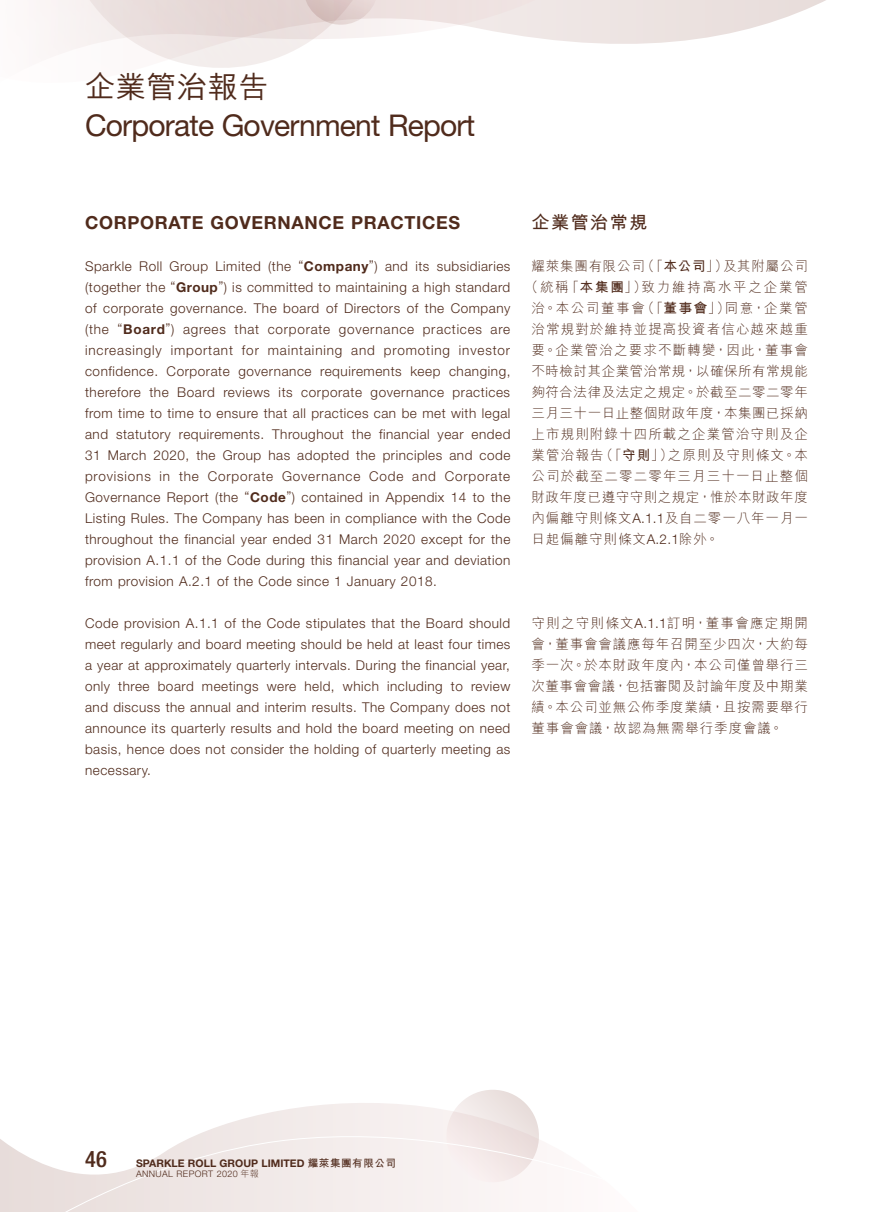
<style>
.page{position:relative;width:893px;height:1212px;background:#fff}
.page>*{position:absolute;margin:0;border:0;box-sizing:border-box;transform-origin:0 0}
.t1{font:30px "Helvetica Neue LT Std";letter-spacing:-.025em;color:#502b1c}
.t2{font:500 30px "M Hei HK";letter-spacing:.025em;color:#502b1c}
.t3{font:500 condensed 22.5px "Helvetica Neue LT Std";color:#502b1c}
.t4{font:700 18px "Helvetica Neue LT Std";letter-spacing:.04em;color:#502b1c}
.t5{font:700 18px "M Hei HK";letter-spacing:.09em;color:#502b1c}
.t6{font:300 13.5px/21px "Helvetica Neue LT Std";letter-spacing:.04em;color:#502b1c;text-align:justify}
.t7{font:300 13.5px/21px "M Hei HK";letter-spacing:.07em;color:#502b1c;text-align:justify}
.t8{font:300 13.5px "M Hei HK";letter-spacing:.04em;color:#502b1c}
.t9{font:300 13.5px "M Hei HK";letter-spacing:.12em;color:#502b1c}
.t10{font:300 13.5px "M Hei HK";letter-spacing:.13em;color:#502b1c}
.t11{font:700 10.5px "Helvetica Neue LT Std";letter-spacing:.005em;color:#502b1c}
.t12{font:300 9px "Helvetica Neue LT Std";letter-spacing:.045em;color:#502b1c}
.s1{font-weight:700}
.s2{font-family:"Helvetica Neue LT Std"}
.s3{font-family:"M Hei HK"}
</style>
<div class="page">
<svg style="left:591px;top:0;width:235px;height:44px"></svg>
<svg style="left:45px;top:0;width:546px;height:54px"></svg>
<svg style="left:67px;top:0;width:311px;height:68px"></svg>
<svg style="left:0;top:1103px;width:442px;height:109px"></svg>
<svg style="left:442px;top:1090px;width:92px;height:26px"></svg>
<svg style="left:13px;top:1116px;width:526px;height:96px"></svg>
<h1 class="t2" style="left:85px;top:66px;width:185px">企業管治報告</h1>
<h1 class="t1" style="left:85px;top:107px;width:392px">Corporate Government Report</h1>
<h3 class="t4" style="left:85px;top:211px;width:377px">CORPORATE GOVERNANCE PRACTICES</h3>
<p class="t6" style="left:85px;top:255px;width:427px">Sparkle Roll Group Limited (the “<span class="s1">Company</span>”) and its subsidiaries (together the “<span class="s1">Group</span>”) is committed to maintaining a high standard of corporate governance. The board of Directors of the Company (the “<span class="s1">Board</span>”) agrees that corporate governance practices are increasingly important for maintaining and promoting investor confidence. Corporate governance requirements keep changing, therefore the Board reviews its corporate governance practices from time to time to ensure that all practices can be met with legal and statutory requirements. Throughout the financial year ended 31 March 2020, the Group has adopted the principles and code provisions in the Corporate Governance Code and Corporate Governance Report (the “<span class="s1">Code</span>”) contained in Appendix 14 to the Listing Rules. The Company has been in compliance with the Code throughout the financial year ended 31 March 2020 except for the provision A.1.1 of the Code during this financial year and deviation from provision A.2.1 of the Code since 1 January 2018.</p>
<p class="t6" style="left:85px;top:612px;width:427px">Code provision A.1.1 of the Code stipulates that the Board should meet regularly and board meeting should be held at least four times a year at approximately quarterly intervals. During the financial year, only three board meetings were held, which including to review and discuss the annual and interim results. The Company does not announce its quarterly results and hold the board meeting on need basis, hence does not consider the holding of quarterly meeting as necessary.</p>
<h3 class="t5" style="left:531px;top:209px;width:117px">企業管治常規</h3>
<p class="t7" style="left:531px;top:255px;width:278px">耀萊集團有限公司（「<span class="s1">本公司</span>」）及其附屬公司</p>
<p class="t10" style="left:525px;top:280px;width:285px">（統稱「<span class="s1">本集團</span>」）致力維持高水平之企業管</p>
<p class="t9" style="left:531px;top:301px;width:278px">治。本公司董事會（「<span class="s1">董事會</span>」）同意，企業管</p>
<p class="t7" style="left:531px;top:318px;width:278px">治常規對於維持並提高投資者信心越來越重</p>
<p class="t7" style="left:531px;top:339px;width:278px">要。企業管治之要求不斷轉變，因此，董事會</p>
<p class="t8" style="left:531px;top:364px;width:278px">不時檢討其企業管治常規，以確保所有常規能</p>
<p class="t8" style="left:531px;top:385px;width:278px">夠符合法律及法定之規定。於截至二零二零年</p>
<p class="t8" style="left:531px;top:406px;width:278px">三月三十一日止整個財政年度，本集團已採納</p>
<p class="t7" style="left:531px;top:423px;width:278px">上市規則附錄十四所載之企業管治守則及企</p>
<p class="t7" style="left:531px;top:444px;width:278px">業管治報告（「<span class="s1">守則</span>」）之原則及守則條文。本</p>
<p class="t7" style="left:531px;top:465px;width:278px">公司於截至二零二零年三月三十一日止整個</p>
<p class="t8" style="left:531px;top:490px;width:278px">財政年度已遵守守則之規定，惟於本財政年度</p>
<p class="t7" style="left:531px;top:507px;width:278px">內偏離守則條文<span class="s2">A.1.1</span>及自二零一八年一月一</p>
<p class="t7" style="left:531px;top:528px;width:189px">日起偏離守則條文<span class="s2">A.2.1</span>除外。</p>
<p class="t7" style="left:531px;top:612px;width:278px">守則之守則條文<span class="s2">A.1.1</span>訂明，董事會應定期開會，董事會會議應每年召開至少四次，大約每季一次。於本財政年度內，本公司僅曾舉行三次董事會會議，包括審閱及討論年度及中期業績。本公司並無公佈季度業績，且按需要舉行董事會會議，故認為無需舉行季度會議。</p>
<h2 class="t3" style="left:85px;top:1145px;width:24px">46</h2>
<p class="t11" style="left:136px;top:1156px;width:262px">SPARKLE ROLL GROUP LIMITED <span class="s3">耀萊集團有限公司</span></p>
<p class="t12" style="left:136px;top:1168px;width:124px">ANNUAL REPORT 2020 <span class="s3">年報</span></p>
</div>
